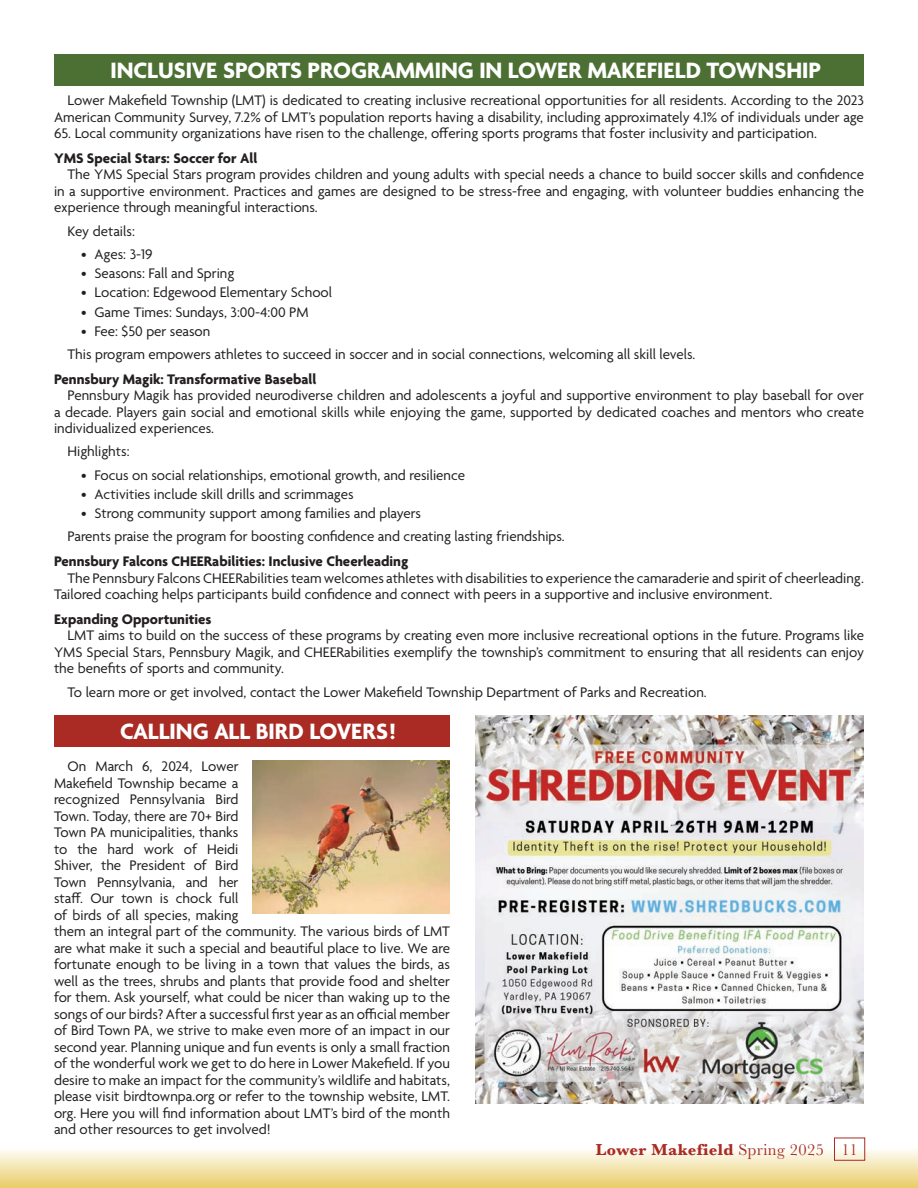
<style>
.page{position:relative;width:918px;height:1188px;background:#fff}
.page>*{position:absolute;margin:0;border:0;box-sizing:border-box;transform-origin:0 0}
.t1{font:700 24px "Agenda One";color:#fff}
.t2{font:700 16.5px "Baskerville";letter-spacing:.025em;color:#a92b23}
.t3{font:15px/16.5px "Agenda";color:#231f20;text-align:justify}
.t4{font:700 15px "Agenda";color:#231f20}
.s1{font-weight:400}
</style>
<div class="page">
<div style="left:0;top:1145px;width:918px;height:43px;background:linear-gradient(to bottom,#fff,#e9cc67)"></div>
<div style="left:834px;top:1138px;width:31px;height:23px;border:1px solid #a92b23"></div>
<div style="left:54px;top:54px;width:810px;height:31px;background:#4c7033"></div>
<div style="left:54px;top:715px;width:396px;height:31px;background:#a92b23"></div>
<img style="left:252px;top:760px;width:198px;height:153px">
<img style="left:475px;top:715px;width:389px;height:389px">
<p class="t1" style="left:110px;top:57px;width:712px">INCLUSIVE SPORTS PROGRAMMING IN LOWER MAKEFIELD TOWNSHIP</p>
<p class="t3" style="left:54px;top:93px;width:812px;text-align:right">Lower Makefield Township (LMT) is dedicated to creating inclusive recreational opportunities for all residents. According to the 2023<br>American Community Survey, 7.2% of LMT’s population reports having a disability, including approximately 4.1% of individuals under age</p>
<p class="t3" style="left:54px;top:126px;width:764px">65. Local community organizations have risen to the challenge, offering sports programs that foster inclusivity and participation.</p>
<p class="t4" style="left:54px;top:150px;width:205px">YMS Special Stars: Soccer for All</p>
<p class="t3" style="left:54px;top:167px;width:812px;text-indent:14px">The YMS Special Stars program provides children and young adults with special needs a chance to build soccer skills and confidence in a supportive environment. Practices and games are designed to be stress-free and engaging, with volunteer buddies enhancing the experience through meaningful interactions.</p>
<p class="t3" style="left:68px;top:224px;width:69px">Key details:</p>
<p class="t3" style="left:81px;top:247px;width:73px">• Ages: 3-19</p>
<p class="t3" style="left:81px;top:266px;width:155px">• Seasons: Fall and Spring</p>
<p class="t3" style="left:81px;top:285px;width:253px">• Location: Edgewood Elementary School</p>
<p class="t3" style="left:81px;top:304px;width:229px">• Game Times: Sundays, 3:00-4:00 PM</p>
<p class="t3" style="left:81px;top:324px;width:131px">• Fee: $50 per season</p>
<p class="t3" style="left:68px;top:347px;width:629px">This program empowers athletes to succeed in soccer and in social connections, welcoming all skill levels.</p>
<p class="t4" style="left:54px;top:371px;width:264px">Pennsbury Magik: Transformative Baseball</p>
<p class="t3" style="left:54px;top:388px;width:812px;text-indent:14px">Pennsbury Magik has provided neurodiverse children and adolescents a joyful and supportive environment to play baseball for over a decade. Players gain social and emotional skills while enjoying the game, supported by dedicated coaches and mentors who create individualized experiences.</p>
<p class="t3" style="left:68px;top:444px;width:64px">Highlights:</p>
<p class="t3" style="left:81px;top:468px;width:385px">• Focus on social relationships, emotional growth, and resilience</p>
<p class="t3" style="left:81px;top:487px;width:274px">• Activities include skill drills and scrimmages</p>
<p class="t3" style="left:81px;top:506px;width:342px">• Strong community support among families and players</p>
<p class="t3" style="left:68px;top:529px;width:499px">Parents praise the program for boosting confidence and creating lasting friendships.</p>
<p class="t4" style="left:54px;top:553px;width:356px">Pennsbury Falcons CHEERabilities: Inclusive Cheerleading</p>
<p class="t3" style="left:54px;top:570px;width:811px;text-indent:14px">The Pennsbury Falcons CHEERabilities team welcomes athletes with disabilities to experience the camaraderie and spirit of cheerleading.<br>Tailored coaching helps participants build confidence and connect with peers in a supportive and inclusive environment.</p>
<p class="t4" style="left:54px;top:611px;width:159px">Expanding Opportunities</p>
<p class="t3" style="left:54px;top:628px;width:812px;text-indent:14px">LMT aims to build on the success of these programs by creating even more inclusive recreational options in the future. Programs like YMS Special Stars, Pennsbury Magik, and CHEERabilities exemplify the township’s commitment to ensuring that all residents can enjoy the benefits of sports and community.</p>
<p class="t3" style="left:68px;top:684px;width:641px">To learn more or get involved, contact the Lower Makefield Township Department of Parks and Recreation.</p>
<p class="t1" style="left:120px;top:718px;width:279px">CALLING ALL BIRD LOVERS!</p>
<p class="t3" style="left:54px;top:759px;width:398px;text-align:left;text-indent:14px">On March 6, 2024, Lower<br>Makefield Township became a<br>recognized Pennsylvania Bird<br>Town. Today, there are 70+ Bird<br>Town PA municipalities, thanks<br>to the hard work of Heidi<br>Shiver, the President of Bird<br>Town Pennsylvania, and her<br>staff. Our town is chock full<br>of birds of all species, making<br>them an integral part of the community. The various birds of LMT are what make it such a special and beautiful place to live. We are fortunate enough to be living in a town that values the birds, as well as the trees, shrubs and plants that provide food and shelter for them. Ask yourself, what could be nicer than waking up to the songs of our birds? After a successful first year as an official member of Bird Town PA, we strive to make even more of an impact in our second year. Planning unique and fun events is only a small fraction of the wonderful work we get to do here in Lower Makefield. If you desire to make an impact for the community’s wildlife and habitats, please visit birdtownpa.org or refer to the township website, LMT. org. Here you will find information about LMT’s bird of the month and other resources to get involved!</p>
<p class="t2" style="left:596px;top:1138px;width:263px">Lower Makefield <span class="s1">Spring 2025 11</span></p>
</div>
